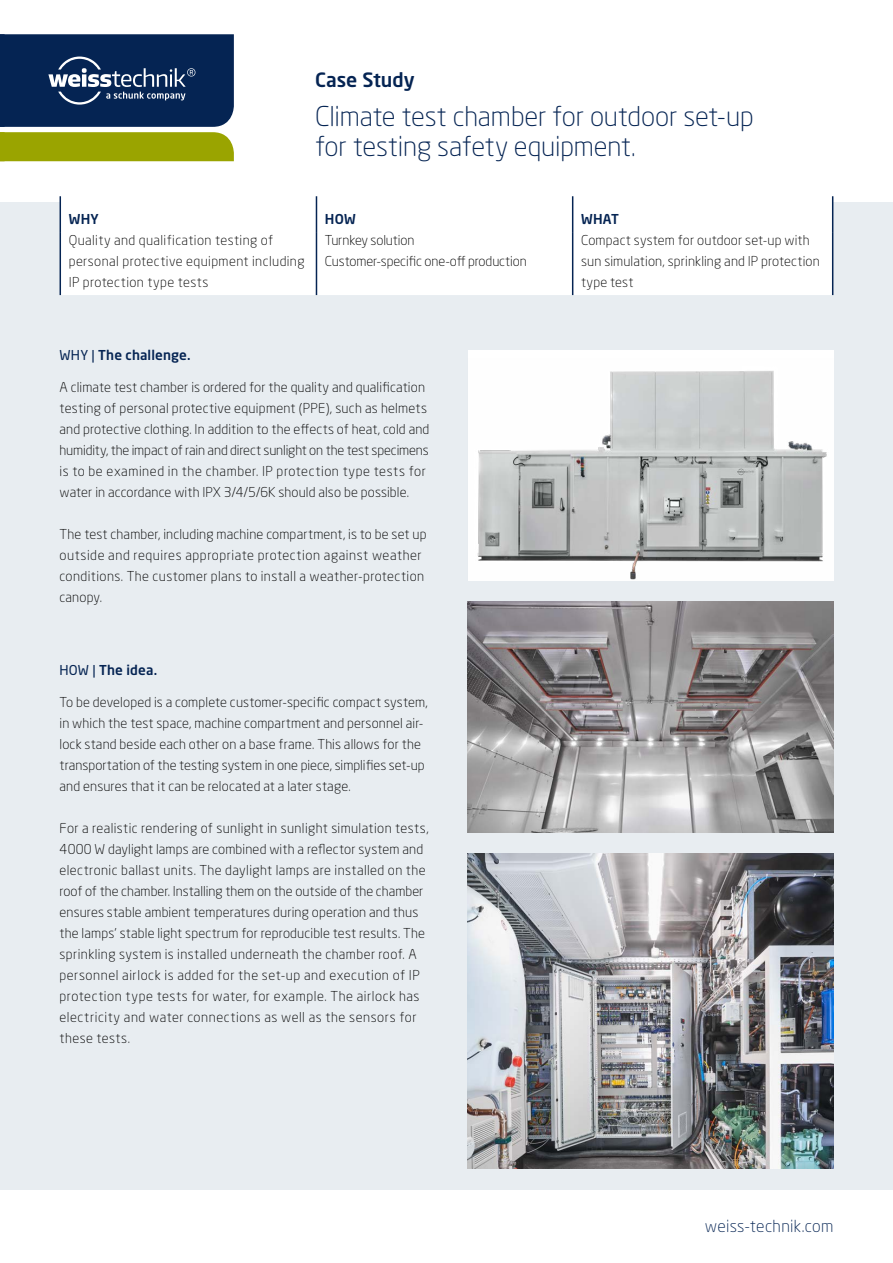
<style>
.page{position:relative;width:893px;height:1263px;background:#fff}
.page>*{position:absolute;margin:0;border:0;box-sizing:border-box;transform-origin:0 0}
.t1{font:300 27px/30px "Neo Sans W1 G";letter-spacing:-.005em;color:#052453}
.t2{font:500 19.5px "Neo Sans W1 G";color:#052453}
.t3{font:300 16.5px "Neo Sans W1 G";letter-spacing:.02em;color:#052453}
.t4{font:300 13.5px/21px "Neo Sans W1 G";letter-spacing:.015em;color:#000}
.t5{font:300 13.5px/21px "Neo Sans W1 G";letter-spacing:-.01em;color:#000}
.t6{font:500 13.5px "Neo Sans W1 G";letter-spacing:.01em;color:#052453}
.s1{font-weight:400}
</style>
<div class="page">
<div style="left:0;top:203px;width:893px;height:987px;background:#e8edf1"></div>
<div style="left:468px;top:350px;width:365px;height:230px;background:#fff"></div>
<img style="left:477px;top:371px;width:350px;height:209px">
<img style="left:468px;top:602px;width:365px;height:231px">
<img style="left:468px;top:854px;width:365px;height:315px">
<svg style="left:0;top:34px;width:234px;height:127px;background:#3e5551"></svg>
<div style="left:61px;top:196px;width:771px;height:99px;background:#fff"></div>
<hr style="left:60px;top:232px;width:1px;height:63px;background:#052453">
<hr style="left:316px;top:232px;width:1px;height:63px;background:#052453">
<hr style="left:572px;top:196px;width:1px;height:36px;background:#052453">
<hr style="left:832px;top:196px;width:1px;height:36px;background:#052453">
<hr style="left:572px;top:232px;width:1px;height:63px;background:#052453">
<hr style="left:832px;top:232px;width:1px;height:63px;background:#052453">
<hr style="left:60px;top:196px;width:1px;height:36px;background:#052453">
<hr style="left:316px;top:196px;width:1px;height:36px;background:#052453">
<h2 class="t2" style="left:315px;top:68px;width:101px">Case Study</h2>
<h1 class="t1" style="left:315px;top:100px;width:440px">Climate test chamber for outdoor set-up for testing safety equipment.</h1>
<p class="t6" style="left:69px;top:210px;width:32px">WHY</p>
<p class="t6" style="left:325px;top:210px;width:32px">HOW</p>
<p class="t6" style="left:581px;top:210px;width:39px">WHAT</p>
<p class="t4" style="left:69px;top:229px;width:237px">Quality and qualification testing of personal protective equipment including<br>IP protection type tests</p>
<p class="t5" style="left:325px;top:229px;width:203px">Turnkey solution<br>Customer-specific one-off production</p>
<p class="t4" style="left:581px;top:229px;width:240px">Compact system for outdoor set-up with sun simulation, sprinkling and IP protection type test</p>
<p class="t6" style="left:60px;top:347px;width:133px"><span class="s1">WHY |</span> The challenge.</p>
<p class="t4" style="left:60px;top:376px;width:371px">A climate test chamber is ordered for the quality and qualification testing of personal protective equipment (PPE), such as helmets and protective clothing. In addition to the effects of heat, cold and humidity, the impact of rain and direct sunlight on the test specimens is to be examined in the chamber. IP protection type tests for water in accordance with IPX 3/4/5/6K should also be possible.</p>
<p class="t4" style="left:60px;top:523px;width:369px">The test chamber, including machine compartment, is to be set up outside and requires appropriate protection against weather conditions. The customer plans to install a weather-protection canopy.</p>
<p class="t6" style="left:60px;top:662px;width:99px"><span class="s1">HOW |</span> The idea.</p>
<p class="t4" style="left:60px;top:691px;width:370px">To be developed is a complete customer-specific compact system, in which the test space, machine compartment and personnel air&shy;lock stand beside each other on a base frame. This allows for the transportation of the testing system in one piece, simplifies set-up and ensures that it can be relocated at a later stage.</p>
<p class="t4" style="left:60px;top:817px;width:371px">For a realistic rendering of sunlight in sunlight simulation tests, 4000 W daylight lamps are combined with a reflector system and electronic ballast units. The daylight lamps are installed on the roof of the chamber. Installing them on the outside of the chamber ensures stable ambient temperatures during operation and thus the lamps’ stable light spectrum for reproducible test results. The sprinkling system is installed underneath the chamber roof. A personnel airlock is added for the set-up and execution of IP protection type tests for water, for example. The airlock has electricity and water connections as well as the sensors for these tests.</p>
<p class="t3" style="left:705px;top:1215px;width:130px">weiss-technik.com</p>
</div>
